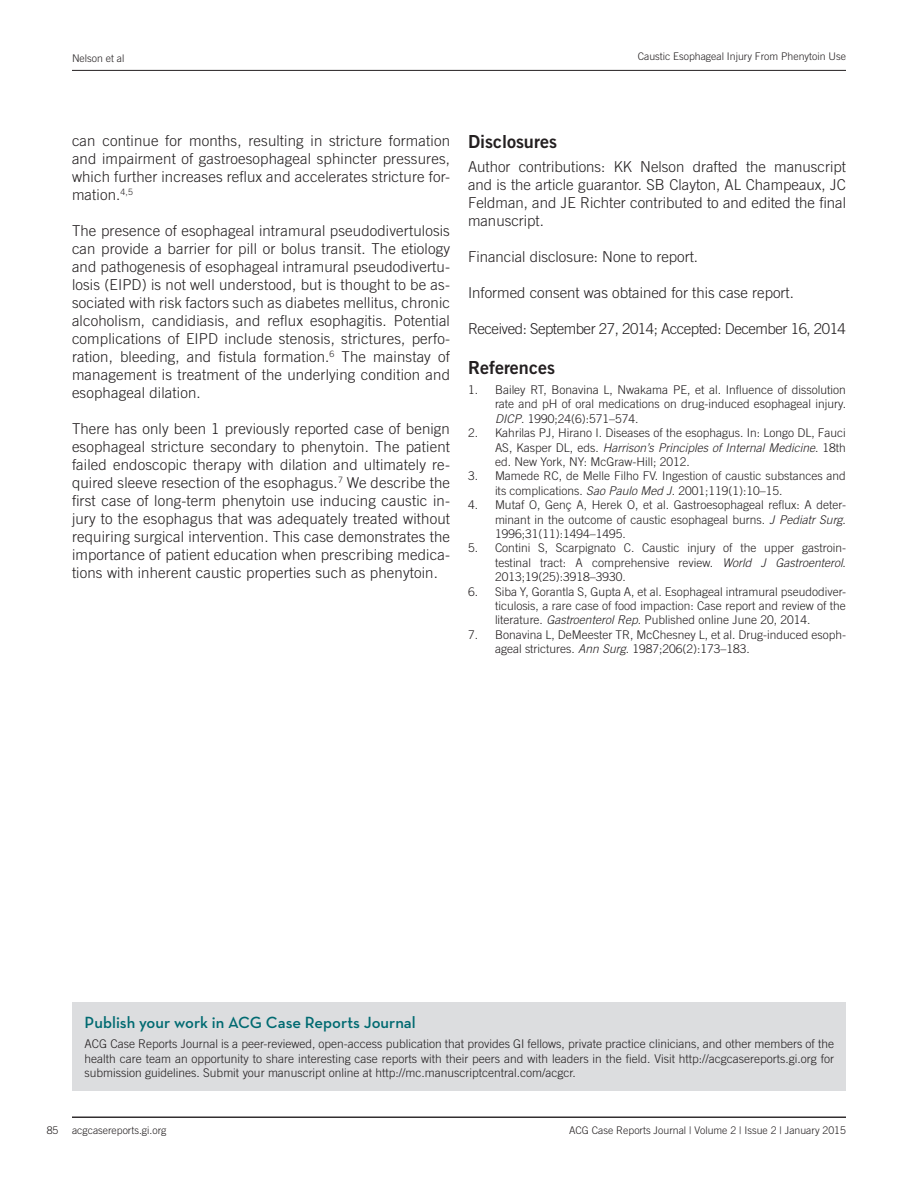
<style>
.page{position:relative;width:918px;height:1188px;background:#fff}
.page>*{position:absolute;margin:0;border:0;box-sizing:border-box;transform-origin:0 0}
.t1{font:18px "Trade Gothic LT Std Bd 2";color:#231f20}
.t2{font:600 16.5px "Neutraface Text";color:#006a71}
.CRJ_Paragraph_Style{font:300 15px/18px "Trade Gothic LT Std";color:#231f20;text-align:justify}
.CRJ_Paragraph_Style-2{font:300 15px "Trade Gothic LT Std";letter-spacing:-.03em;color:#231f20}
.t3{font:300 12px/14.4px "Trade Gothic LT Std";color:#231f20;text-align:justify}
.t4{font:300 10.5px "Trade Gothic LT Std";color:#231f20}
.s1{font-style:italic}
</style>
<div class="page">
<div style="left:73px;top:1002px;width:773px;height:89px;background:#dcdddf"></div>
<hr style="left:72px;top:70px;width:774px;height:1px;background:#231f20">
<hr style="left:72px;top:1117px;width:774px;height:1px;background:#231f20">
<p class="t4" style="left:72px;top:52px;width:54px">Nelson et al</p>
<p class="t4" style="left:638px;top:50px;width:210px">Caustic Esophageal Injury From Phenytoin Use</p>
<p class="CRJ_Paragraph_Style" style="left:72px;top:131px;width:380px">can continue for months, resulting in stricture formation and impairment of gastroesophageal sphincter pressures, which further increases reflux and accelerates stricture for&shy;mation.<sup>4,5</sup></p>
<p class="CRJ_Paragraph_Style" style="left:72px;top:221px;width:380px">The presence of esophageal intramural pseudodivertulosis can provide a barrier for pill or bolus transit. The etiology and pathogenesis of esophageal intramural pseudodivertu&shy;losis (EIPD) is not well understood, but is thought to be as&shy;sociated with risk factors such as diabetes mellitus, chronic alcoholism, candidiasis, and reflux esophagitis. Potential complications of EIPD include stenosis, strictures, perfo&shy;ration, bleeding, and fistula formation.<sup>6</sup> The mainstay of management is treatment of the underlying condition and esophageal dilation.</p>
<p class="CRJ_Paragraph_Style" style="left:72px;top:419px;width:380px">There has only been 1 previously reported case of benign esophageal stricture secondary to phenytoin. The patient failed endoscopic therapy with dilation and ultimately re&shy;quired sleeve resection of the esophagus.<sup>7</sup> We describe the first case of long-term phenytoin use inducing caustic in&shy;jury to the esophagus that was adequately treated without requiring surgical intervention. This case demonstrates the importance of patient education when prescribing medica&shy;tions with inherent caustic properties such as phenytoin.</p>
<p class="t1" style="left:468px;top:130px;width:90px">Disclosures</p>
<p class="CRJ_Paragraph_Style" style="left:468px;top:157px;width:380px">Author contributions: KK Nelson drafted the manuscript and is the article guarantor. SB Clayton, AL Champeaux, JC Feldman, and JE Richter contributed to and edited the final manuscript.</p>
<p class="CRJ_Paragraph_Style" style="left:468px;top:247px;width:232px">Financial disclosure: None to report.</p>
<p class="CRJ_Paragraph_Style" style="left:468px;top:283px;width:327px">Informed consent was obtained for this case report.</p>
<p class="CRJ_Paragraph_Style-2" style="left:468px;top:320px;width:379px">Received: September 27, 2014; Accepted: December 16, 2014</p>
<p class="t1" style="left:468px;top:356px;width:88px">References</p>
<p class="t3" style="left:495px;top:382px;width:353px;text-indent:-27px">1. Bailey RT, Bonavina L, Nwakama PE, et al. Influence of dissolution rate and pH of oral medications on drug-induced esophageal injury.<br><span class="s1">DICP</span>. 1990;24(6):571–574.</p>
<p class="t3" style="left:495px;top:426px;width:353px;text-indent:-27px">2. Kahrilas PJ, Hirano I. Diseases of the esophagus. In: Longo DL, Fauci AS, Kasper DL, eds. <span class="s1">Harrison’s Principles of Internal Medicine</span>. 18th ed. New York, NY: McGraw-Hill; 2012.</p>
<p class="t3" style="left:495px;top:469px;width:352px;text-indent:-27px">3. Mamede RC, de Melle Filho FV. Ingestion of caustic substances and its complications. <span class="s1">Sao Paulo Med J</span>. 2001;119(1):10–15.</p>
<p class="t3" style="left:495px;top:498px;width:353px;text-indent:-27px">4. Mutaf O, Genç A, Herek O, et al. Gastroesophageal reflux: A deter&shy;minant in the outcome of caustic esophageal burns. <span class="s1">J Pediatr Surg</span>.<br>1996;31(11):1494–1495.</p>
<p class="t3" style="left:495px;top:541px;width:353px;text-indent:-27px">5. Contini S, Scarpignato C. Caustic injury of the upper gastroin&shy;testinal tract: A comprehensive review. <span class="s1">World J Gastroenterol</span>.<br>2013;19(25):3918–3930.</p>
<p class="t3" style="left:495px;top:584px;width:353px;text-indent:-27px">6. Siba Y, Gorantla S, Gupta A, et al. Esophageal intramural pseudodiver&shy;ticulosis, a rare case of food impaction: Case report and review of the literature. <span class="s1">Gastroenterol Rep</span>. Published online June 20, 2014.</p>
<p class="t3" style="left:495px;top:627px;width:353px;text-indent:-27px">7. Bonavina L, DeMeester TR, McChesney L, et al. Drug-induced esoph&shy;ageal strictures. <span class="s1">Ann Surg</span>. 1987;206(2):173–183.</p>
<p class="t2" style="left:85px;top:1012px;width:333px">Publish your work in ACG Case Reports Journal</p>
<p class="t3" style="left:85px;top:1037px;width:751px">ACG Case Reports Journal is a peer-reviewed, open-access publication that provides GI fellows, private practice clinicians, and other members of the health care team an opportunity to share interesting case reports with their peers and with leaders in the field. Visit http://acgcasereports.gi.org for submission guidelines. Submit your manuscript online at http://mc.manuscriptcentral.com/acgcr.</p>
<p class="t4" style="left:47px;top:1124px;width:13px">85</p>
<p class="t4" style="left:569px;top:1124px;width:278px">ACG Case Reports Journal | Volume 2 | Issue 2 | January 2015</p>
<p class="t4" style="left:72px;top:1124px;width:96px">acgcasereports.gi.org</p>
</div>
